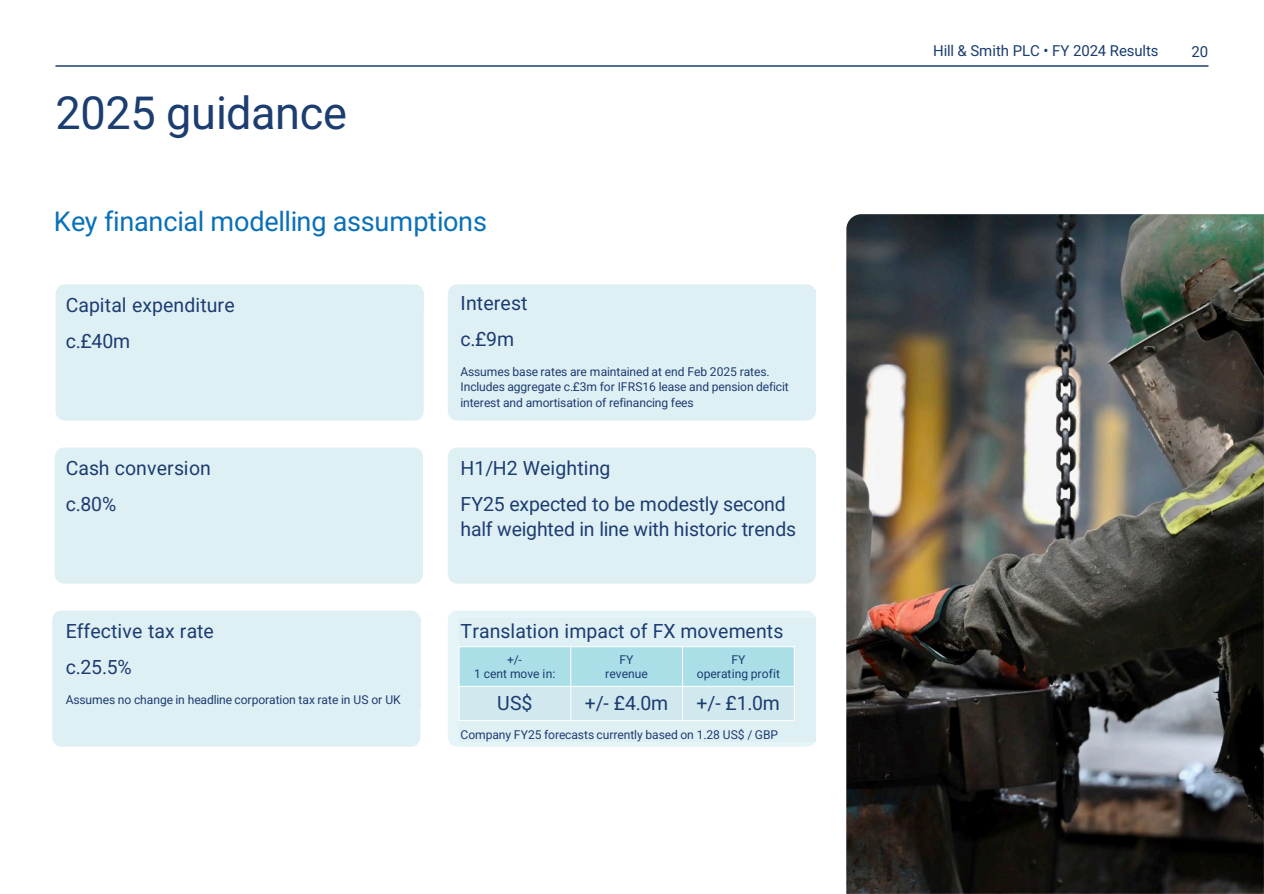
<style>
.page{position:relative;width:1264px;height:894px;background:#fff}
.page>*{position:absolute;margin:0;border:0;box-sizing:border-box;transform-origin:0 0}
.t1{font:45px "Roboto";letter-spacing:-.005em;color:#1b3d70}
.t2{font:27px "Roboto";letter-spacing:-.01em;color:#0870b8}
.t3{font:19.5px/25.2px "Roboto";letter-spacing:-.005em;color:#1d3c71}
.t4{font:19.5px "Roboto";letter-spacing:.005em;color:#1c3c71}
.Slide{font:15px "Roboto";letter-spacing:-.01em;color:#1b3d70}
.t5{font:12px/15.5px "Roboto";letter-spacing:-.01em;color:#1d3c71}
.t6{font:12px "Roboto";letter-spacing:.005em;color:#1c3c71}
</style>
<div class="page">
<hr style="left:56px;top:66px;width:1152px;height:1px;background:#1b3d70">
<div style="left:56px;top:284px;width:367px;height:136px;background:#dff0f5"></div>
<div style="left:67px;top:292px;width:356px;height:19px;background:#dff0f5"></div>
<div style="left:55px;top:447px;width:368px;height:136px;background:#dff0f5"></div>
<div style="left:448px;top:284px;width:367px;height:136px;background:#dff0f5"></div>
<div style="left:448px;top:447px;width:367px;height:136px;background:#dff0f5"></div>
<div style="left:52px;top:610px;width:368px;height:136px;background:#dff0f5"></div>
<div style="left:448px;top:610px;width:367px;height:136px;background:#e5f4f7"></div>
<div style="left:64px;top:455px;width:357px;height:88px;background:#dff0f5"></div>
<img style="left:846px;top:214px;width:417px;height:679px">
<div style="left:64px;top:618px;width:357px;height:89px;background:#dff0f5"></div>
<div style="left:459px;top:290px;width:356px;height:121px;background:#dff0f5"></div>
<div style="left:459px;top:455px;width:356px;height:86px;background:#dff0f5"></div>
<div style="left:459px;top:618px;width:356px;height:116px;background:#dff0f5"></div>
<div style="left:459px;top:646px;width:111px;height:40px;background:#abdfe8"></div>
<div style="left:570px;top:646px;width:112px;height:40px;background:#abdfe8"></div>
<div style="left:682px;top:646px;width:112px;height:40px;background:#abdfe8"></div>
<div style="left:459px;top:686px;width:111px;height:34px;background:#d1e8ee"></div>
<div style="left:570px;top:686px;width:112px;height:34px;background:#d1e8ee"></div>
<div style="left:682px;top:686px;width:112px;height:34px;background:#d1e8ee"></div>
<hr style="left:570px;top:646px;width:1px;height:74px;background:#fff">
<hr style="left:682px;top:646px;width:1px;height:74px;background:#fff">
<hr style="left:458px;top:685px;width:336px;height:1px;background:#fff">
<hr style="left:458px;top:646px;width:1px;height:74px;background:#fff">
<hr style="left:793px;top:646px;width:1px;height:74px;background:#fff">
<hr style="left:458px;top:646px;width:336px;height:1px;background:#fff">
<hr style="left:458px;top:720px;width:336px;height:1px;background:#fff">
<div style="left:459px;top:725px;width:356px;height:16px;background:#dff0f5"></div>
<h2 class="t1" style="left:56px;top:81px;width:293px">2025 guidance</h2>
<h2 class="t2" style="left:54px;top:203px;width:434px">Key financial modelling assumptions</h2>
<p class="t3" style="left:66px;top:292px;width:170px">Capital expenditure</p>
<p class="t3" style="left:66px;top:327px;width:66px">c.£40m</p>
<p class="t4" style="left:66px;top:454px;width:146px">Cash conversion</p>
<p class="t3" style="left:66px;top:490px;width:52px">c.80%</p>
<p class="t4" style="left:66px;top:617px;width:149px">Effective tax rate</p>
<p class="t3" style="left:66px;top:653px;width:67px">c.25.5%</p>
<p class="t5" style="left:66px;top:691px;width:336px">Assumes no change in headline corporation tax rate in US or UK</p>
<p class="t4" style="left:460px;top:289px;width:68px">Interest</p>
<p class="t3" style="left:460px;top:325px;width:55px">c.£9m</p>
<p class="t5" style="left:460px;top:363px;width:330px">Assumes base rates are maintained at end Feb 2025 rates.<br>Includes aggregate c.£3m for IFRS16 lease and pension deficit interest and amortisation of refinancing fees</p>
<p class="t4" style="left:460px;top:454px;width:151px">H1/H2 Weighting</p>
<p class="t3" style="left:460px;top:490px;width:337px">FY25 expected to be modestly second half weighted in line with historic trends</p>
<p class="t4" style="left:460px;top:617px;width:324px">Translation impact of FX movements</p>
<p class="t6" style="left:507px;top:650px;width:16px">+/-</p>
<p class="t6" style="left:474px;top:665px;width:83px">1 cent move in:</p>
<p class="t6" style="left:619px;top:650px;width:15px">FY</p>
<p class="t6" style="left:605px;top:665px;width:44px">revenue</p>
<p class="t6" style="left:731px;top:650px;width:15px">FY</p>
<p class="t6" style="left:696px;top:665px;width:85px">operating profit</p>
<p class="t4" style="left:497px;top:689px;width:37px">US$</p>
<p class="t4" style="left:584px;top:689px;width:85px">+/- £4.0m</p>
<p class="t4" style="left:696px;top:689px;width:85px">+/- £1.0m</p>
<p class="t5" style="left:460px;top:726px;width:319px">Company FY25 forecasts currently based on 1.28 US$ / GBP</p>
<p class="Slide" style="left:932px;top:40px;width:227px">Hill &amp; Smith PLC • FY 2024 Results</p>
<p class="Slide" style="left:1191px;top:41px;width:18px">20</p>
</div>
